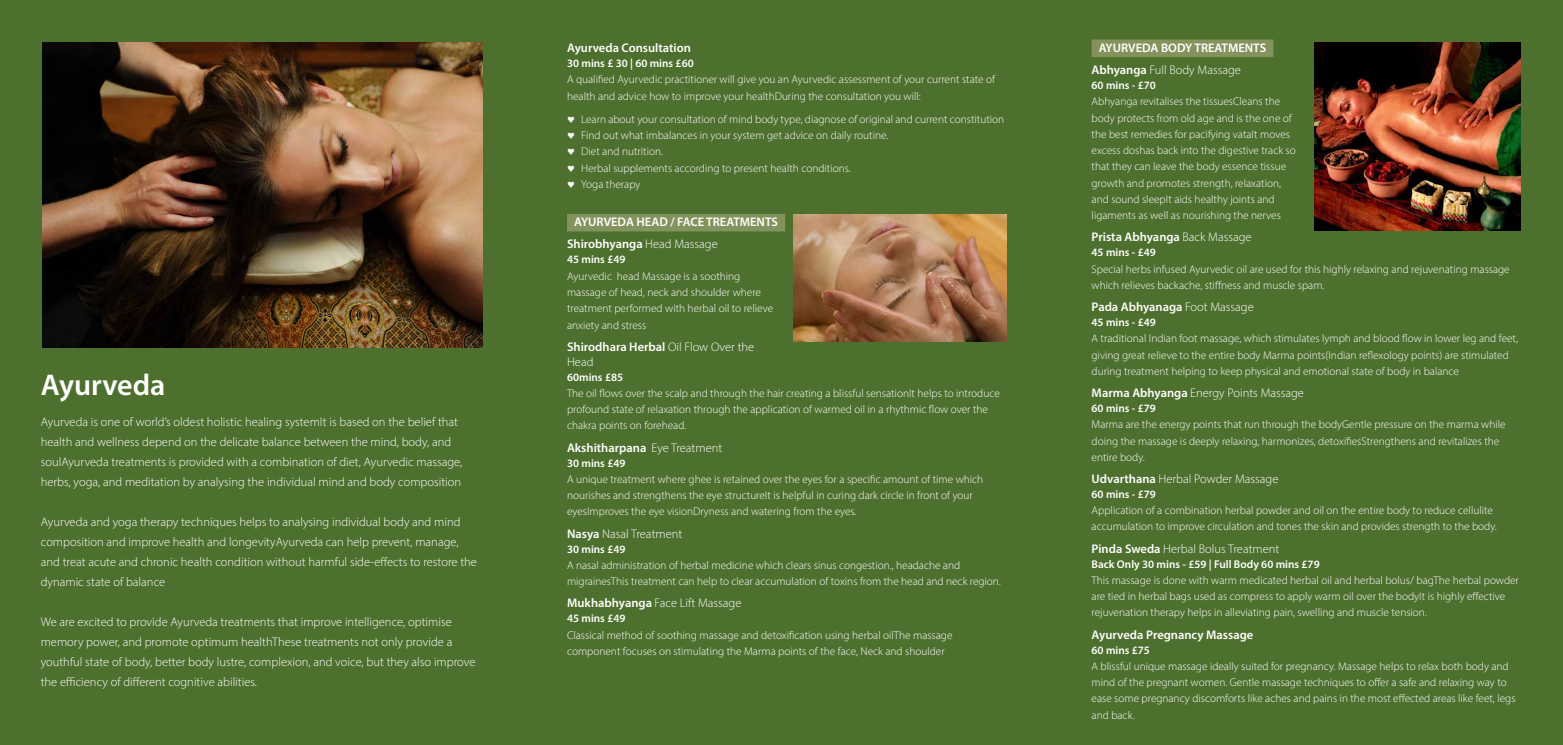
<style>
.page{position:relative;width:1563px;height:745px;background:#fff}
.page>*{position:absolute;margin:0;border:0;box-sizing:border-box;transform-origin:0 0}
.t1{font:600 30px "Myriad Pro";color:#fff}
.t2{font:300 12.5px/20px "Myriad Pro";color:#fff}
.t3{font:600 12.5px/22.1px "Myriad Pro";color:#fff}
.t4{font:300 11.25px/16.2px "Myriad Pro";color:#fff}
.t5{font:600 11.25px "Myriad Pro";color:#fff}
.s1{font-weight:300}
.s2{font-weight:600}
</style>
<div class="page">
<div style="left:0;top:0;width:1563px;height:744px;background:#4e702f"></div>
<img style="left:43px;top:43px;width:439px;height:304px">
<div style="left:567px;top:214px;width:218px;height:17px;background:#84935e"></div>
<div style="left:1091px;top:39px;width:182px;height:18px;background:#84935e"></div>
<img style="left:1315px;top:43px;width:205px;height:188px">
<img style="left:794px;top:214px;width:212px;height:127px">
<h1 class="t1" style="left:41px;top:365px;width:126px">Ayurveda</h1>
<p class="t2" style="left:41px;top:411px;width:423px">Ayurveda is one of world’s oldest holistic healing systemIt is based on the belief that health and wellness depend on the delicate balance between the mind, body, and soulAyurveda treatments is provided with a combination of diet, Ayurvedic massage, herbs, yoga, and meditation by analysing the individual mind and body composition</p>
<p class="t2" style="left:41px;top:511px;width:438px">Ayurveda and yoga therapy techniques helps to analysing individual body and mind composition and improve health and longevityAyurveda can help prevent, manage, and treat acute and chronic health condition without harmful side-effects to restore the dynamic state of balance</p>
<p class="t2" style="left:41px;top:611px;width:436px">We are excited to provide Ayurveda treatments that improve intelligence, optimise memory power, and promote optimum healthThese treatments not only provide a youthful state of body, better body lustre, complexion, and voice, but they also improve the efficiency of different cognitive abilities.</p>
<p class="t3" style="left:567px;top:36px;width:125px">Ayurveda Consultation</p>
<p class="t5" style="left:567px;top:56px;width:128px">30 mins £ 30 | 60 mins £60</p>
<p class="t4" style="left:567px;top:71px;width:429px">A qualified Ayurvedic practitioner will give you an Ayurvedic assessment of your current state of health and advice how to improve your healthDuring the consultation you will:</p>
<p class="t4" style="left:567px;top:111px;width:439px">♥ Learn about your consultation of mind body type, diagnose of original and current constitution ♥ Find out what imbalances in your system get advice on daily routine.<br>♥ Diet and nutrition.<br>♥ Herbal supplements according to present health conditions.<br>♥ Yoga therapy</p>
<p class="t3" style="left:567px;top:210px;width:212px;text-indent:7px">AYURVEDA HEAD / FACE TREATMENTS<br>Shirobhyanga <span class="s1">Head Massage</span></p>
<p class="t5" style="left:567px;top:252px;width:60px">45 mins £49</p>
<p class="t4" style="left:567px;top:267px;width:208px">Ayurvedic head Massage is a soothing massage of head, neck and shoulder where treatment performed with herbal oil to relieve anxiety and stress</p>
<p class="t2" style="left:567px;top:338px;width:189px;line-height:15px"><span class="s2">Shirodhara Herbal</span> Oil Flow Over the<br>Head</p>
<p class="t5" style="left:567px;top:369px;width:58px">60mins £85</p>
<p class="t4" style="left:567px;top:385px;width:434px">The oil flows over the scalp and through the hair creating a blissful sensationIt helps to introduce profound state of relaxation through the application of warmed oil in a rhythmic flow over the chakra points on forehead.</p>
<p class="t3" style="left:567px;top:436px;width:157px">Akshitharpana <span class="s1">Eye Treatment</span></p>
<p class="t5" style="left:567px;top:455px;width:60px">30 mins £49</p>
<p class="t4" style="left:567px;top:470px;width:418px">A unique treatment where ghee is retained over the eyes for a specific amount of time which nourishes and strengthens the eye structureIt is helpful in curing dark circle in front of your eyesImproves the eye visionDryness and watering from the eyes.</p>
<p class="t2" style="left:567px;top:523px;width:117px"><span class="s2">Nasya</span> Nasal Treatment</p>
<p class="t5" style="left:567px;top:541px;width:60px">30 mins £49</p>
<p class="t4" style="left:567px;top:556px;width:435px">A nasal administration of herbal medicine which clears sinus congestion., headache and migrainesThis treatment can help to clear accumulation of toxins from the head and neck region.</p>
<p class="t2" style="left:567px;top:592px;width:176px"><span class="s2">Mukhabhyanga</span> Face Lift Massage</p>
<p class="t5" style="left:567px;top:611px;width:60px">45 mins £49</p>
<p class="t4" style="left:567px;top:626px;width:387px">Classical method of soothing massage and detoxification using herbal oilThe massage component focuses on stimulating the Marma points of the face, Neck and shoulder</p>
<p class="t3" style="left:1091px;top:36px;width:176px;text-indent:7px">AYURVEDA BODY TREATMENTS<br>Abhyanga <span class="s1">Full Body Massage</span></p>
<p class="t5" style="left:1091px;top:78px;width:66px">60 mins - £70</p>
<p class="t4" style="left:1091px;top:93px;width:206px">Abhyanga revitalises the tissuesCleans the body protects from old age and is the one of the best remedies for pacifying vataIt moves excess doshas back into the digestive track so that they can leave the body essence tissue growth and promotes strength, relaxation, and sound sleepIt aids healthy joints and ligaments as well as nourishing the nerves</p>
<p class="t3" style="left:1091px;top:225px;width:161px">Prista Abhyanga <span class="s1">Back Massage</span></p>
<p class="t5" style="left:1091px;top:245px;width:66px">45 mins - £49</p>
<p class="t4" style="left:1091px;top:260px;width:420px">Special herbs infused Ayurvedic oil are used for this highly relaxing and rejuvenating massage which relieves backache, stiffness and muscle spam.</p>
<p class="t3" style="left:1091px;top:295px;width:164px">Pada Abhyanaga <span class="s1">Foot Massage</span></p>
<p class="t5" style="left:1091px;top:315px;width:66px">45 mins - £49</p>
<p class="t4" style="left:1091px;top:330px;width:428px">A traditional Indian foot massage, which stimulates lymph and blood flow in lower leg and feet, giving great relieve to the entire body Marma points(Indian reflexology points) are stimulated during treatment helping to keep physical and emotional state of body in balance</p>
<p class="t2" style="left:1091px;top:382px;width:214px"><span class="s2">Marma Abhyanga</span> Energy Points Massage</p>
<p class="t5" style="left:1091px;top:401px;width:66px">60 mins - £79</p>
<p class="t4" style="left:1091px;top:416px;width:415px">Marma are the energy points that run through the bodyGentle pressure on the marma while doing the massage is deeply relaxing, harmonizes, detoxifiesStrengthens and revitalizes the entire body.</p>
<p class="t2" style="left:1091px;top:468px;width:188px"><span class="s2">Udvarthana</span> Herbal Powder Massage</p>
<p class="t5" style="left:1091px;top:486px;width:66px">60 mins - £79</p>
<p class="t4" style="left:1091px;top:502px;width:407px">Application of a combination herbal powder and oil on the entire body to reduce cellulite accumulation to improve circulation and tones the skin and provides strength to the body.</p>
<p class="t2" style="left:1091px;top:538px;width:189px"><span class="s2">Pinda Sweda</span> Herbal Bolus Treatment</p>
<p class="t5" style="left:1091px;top:556px;width:230px">Back Only 30 mins - £59 | Full Body 60 mins £79</p>
<p class="t4" style="left:1091px;top:571px;width:429px">This massage is done with warm medicated herbal oil and herbal bolus/ bagThe herbal powder are tied in herbal bags used as compress to apply warm oil over the bodyIt is highly effective rejuvenation therapy helps in alleviating pain, swelling and muscle tension.</p>
<p class="t3" style="left:1091px;top:622px;width:163px">Ayurveda Pregnancy Massage</p>
<p class="t5" style="left:1091px;top:642px;width:60px">60 mins £75</p>
<p class="t4" style="left:1091px;top:657px;width:425px">A blissful unique massage ideally suited for pregnancy. Massage helps to relax both body and mind of the pregnant women. Gentle massage techniques to offer a safe and relaxing way to ease some pregnancy discomforts like aches and pains in the most effected areas like feet, legs and back.</p>
</div>
